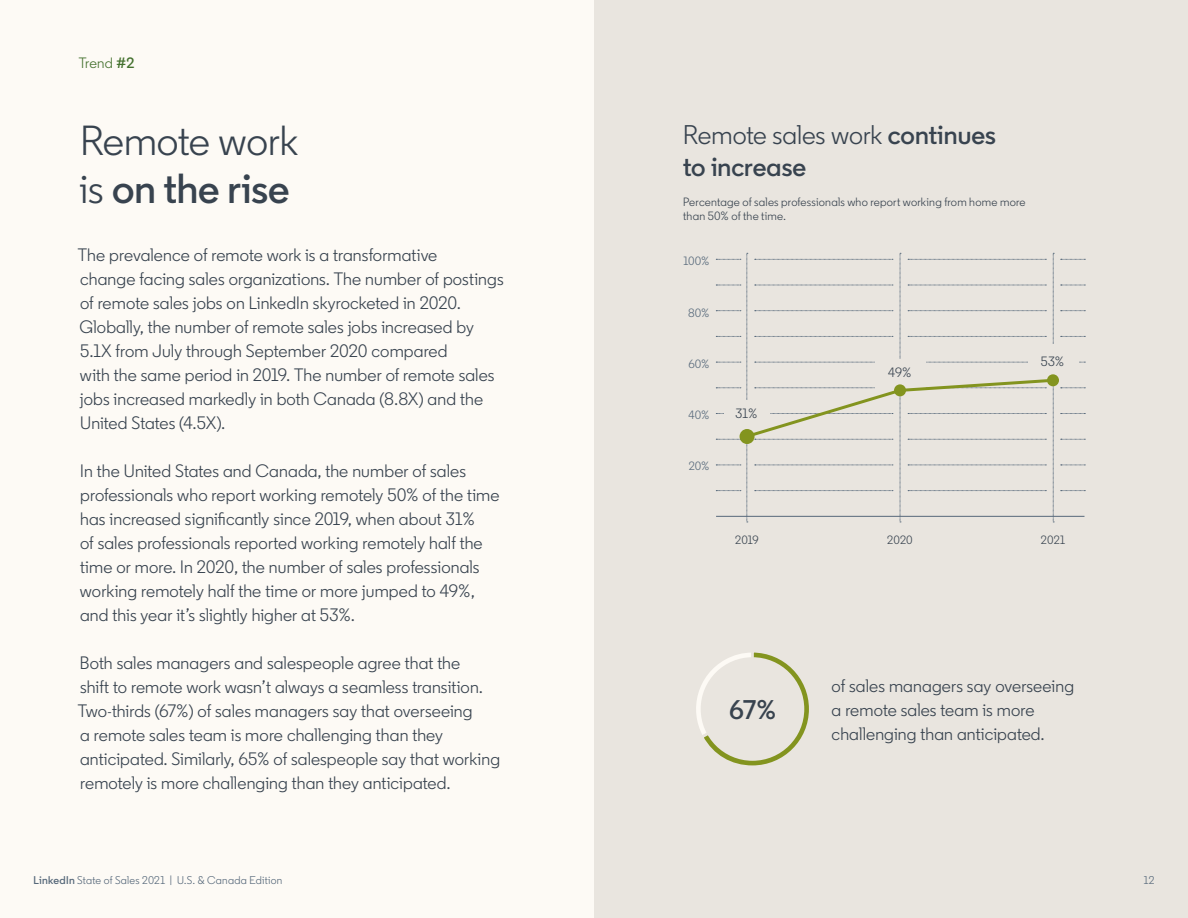
<style>
.page{position:relative;width:1188px;height:918px;background:#fdfaf5}
.page>*{position:absolute;margin:0;border:0;box-sizing:border-box;transform-origin:0 0}
.t1{font:42px/48px "Community";letter-spacing:-.005em;color:#38434f}
.t2{font:600 27px/32.4px "Community";color:#38434f}
.t3{font:18px/24px "Community";letter-spacing:.005em;color:#38434f}
.t4{font:15px "Community";letter-spacing:.01em;color:#44712e}
.t5{font:13.5px "Community";color:#38434f}
.t6{font:12px/14.4px "Community";letter-spacing:.02em;color:#38434f}
.t7{font:12px "Community";color:#56687a}
.t8{font:11.25px "Community";letter-spacing:.025em;color:#56687a}
.s1{font-weight:600}
.s2{font-weight:400}
</style>
<div class="page">
<div style="left:594px;top:0;width:594px;height:918px;background:#e9e5df"></div>
<svg style="left:696px;top:652px;width:113px;height:114px"></svg>
<div style="left:701px;top:657px;width:103px;height:104px;background:#e9e5df;border-radius:50%"></div>
<svg style="left:716px;top:253px;width:369px;height:270px"></svg>
<p class="t4" style="left:79px;top:54px;width:57px">Trend <span class="s1">#2</span></p>
<h1 class="t1" style="left:80px;top:117px;width:220px">Remote work is <span class="s1">on the rise</span></h1>
<p class="t3" style="left:78px;top:243px;width:427px">The prevalence of remote work is a transformative<br>change facing sales organizations. The number of postings of remote sales jobs on LinkedIn skyrocketed in 2020.<br>Globally, the number of remote sales jobs increased by 5.1X from July through September 2020 compared<br>with the same period in 2019. The number of remote sales jobs increased markedly in both Canada (8.8X) and the United States (4.5X).</p>
<p class="t3" style="left:80px;top:459px;width:421px">In the United States and Canada, the number of sales professionals who report working remotely 50% of the time has increased significantly since 2019, when about 31%<br>of sales professionals reported working remotely half the time or more. In 2020, the number of sales professionals working remotely half the time or more jumped to 49%, and this year it’s slightly higher at 53%.</p>
<p class="t3" style="left:78px;top:651px;width:424px">Both sales managers and salespeople agree that the<br>shift to remote work wasn’t always a seamless transition.<br>Two-thirds (67%) of sales managers say that overseeing<br>a remote sales team is more challenging than they anticipated. Similarly, 65% of salespeople say that working remotely is more challenging than they anticipated.</p>
<h2 class="t2" style="left:683px;top:118px;width:314px"><span class="s2">Remote sales work</span> continues to increase</h2>
<p class="t6" style="left:683px;top:195px;width:344px">Percentage of sales professionals who report working from home more than 50% of the time.</p>
<p class="t7" style="left:684px;top:253px;width:28px">100%</p>
<p class="t7" style="left:688px;top:305px;width:23px">80%</p>
<p class="t7" style="left:688px;top:357px;width:23px">60%</p>
<p class="t7" style="left:688px;top:408px;width:23px">40%</p>
<p class="t7" style="left:689px;top:459px;width:22px">20%</p>
<p class="t5" style="left:735px;top:405px;width:24px">31%</p>
<p class="t5" style="left:888px;top:364px;width:25px">49%</p>
<p class="t5" style="left:1041px;top:353px;width:25px">53%</p>
<p class="t6" style="left:735px;top:532px;width:25px">2019</p>
<p class="t6" style="left:887px;top:532px;width:27px">2020</p>
<p class="t6" style="left:1041px;top:532px;width:26px">2021</p>
<h2 class="t2" style="left:729px;top:693px;width:48px">67%</h2>
<p class="t3" style="left:832px;top:674px;width:244px">of sales managers say overseeing a remote sales team is more challenging than anticipated.</p>
<p class="t8" style="left:34px;top:874px;width:250px"><span class="s1">LinkedIn</span> State of Sales 2021 | U.S. &amp; Canada Edition</p>
<p class="t8" style="left:1144px;top:874px;width:12px">12</p>
</div>
